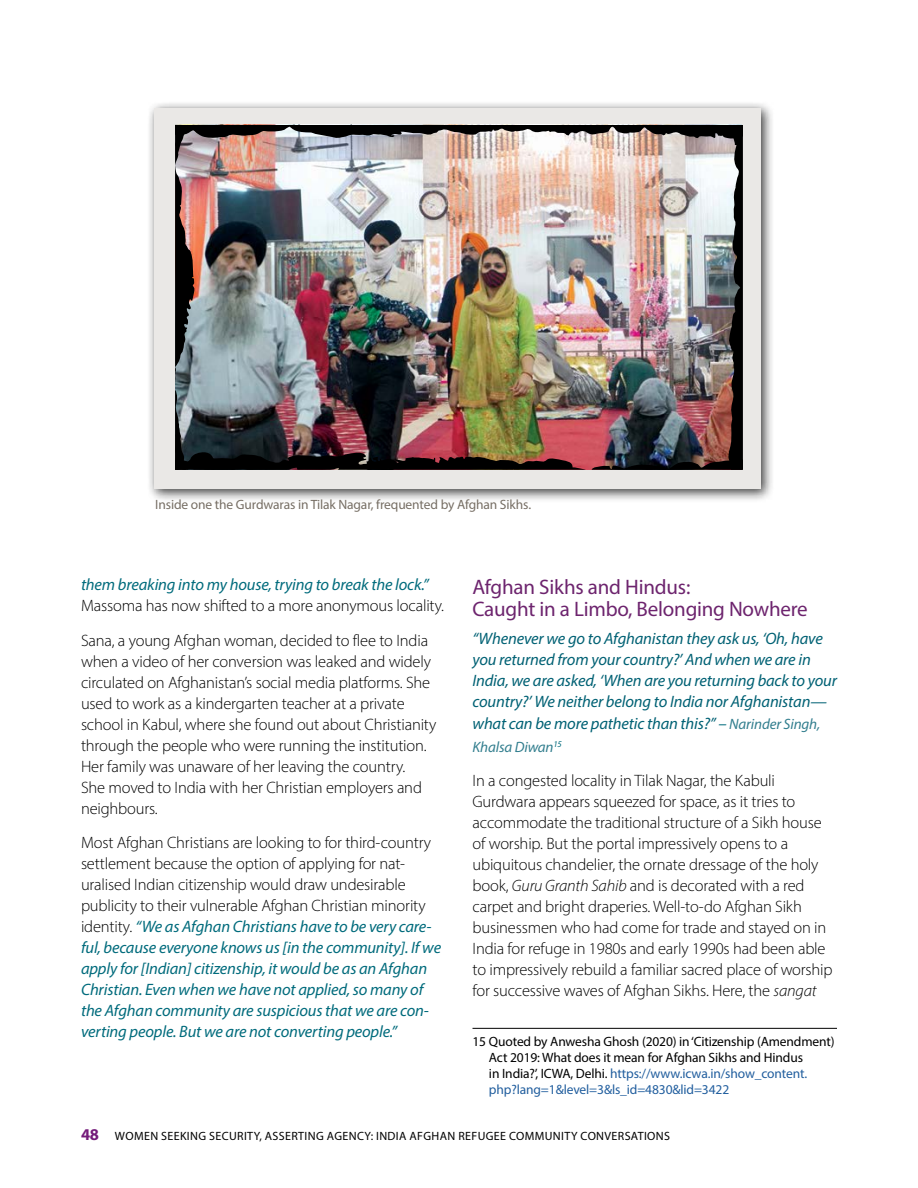
<style>
.page{position:relative;width:918px;height:1188px;background:#fff}
.page>*{position:absolute;margin:0;border:0;box-sizing:border-box;transform-origin:0 0}
.t1{font:21px/22.5px "Myriad Pro";letter-spacing:-.01em;color:#6d246e}
.t2{font:300 16.5px/21px "Myriad Pro";letter-spacing:-.01em;color:#000}
.t3{font:italic 16.5px/21px "Myriad Pro";letter-spacing:-.01em;color:#006b7c}
.t4{font:italic 16.5px/21px "Myriad Pro";letter-spacing:-.01em;color:#006174}
.t5{font:italic 15px "Myriad Pro";letter-spacing:-.01em;color:#327e8e}
.t6{font:13.5px/15.8px "Myriad Pro";letter-spacing:-.01em;color:#000}
.t7{font:13.5px "Myriad Pro";letter-spacing:-.01em;color:#766e64}
.t8{font:12px "Myriad Pro";letter-spacing:.03em;color:#000}
.s1{font-weight:300;font-style:normal;color:#000}
.s2{color:#006b7c}
.s3{font-size:15px;color:#327e8e}
.s4{font-style:italic}
.s5{color:#215e9e}
.s6{font-weight:700;font-size:16.5px;color:#741b7a}
</style>
<div class="page">
<hr style="left:472px;top:1028px;width:365px;height:1px;background:#000">
<div style="left:147px;top:101px;width:628px;height:401px;background:#000;opacity:.75"></div>
<div style="left:154px;top:109px;width:607px;height:380px;background:#eae8e6"></div>
<img style="left:175px;top:125px;width:568px;height:345px">
<p class="t7" style="left:155px;top:497px;width:377px">Inside one the Gurdwaras in Tilak Nagar, frequented by Afghan Sikhs.</p>
<p class="t3" style="left:81px;top:574px;width:349px">them breaking into my house, trying to break the lock.”</p>
<p class="t2" style="left:81px;top:588px;width:365px;line-height:34.5px">Massoma has now shifted to a more anonymous locality.<br>Sana, a young Afghan woman, decided to flee to India</p>
<p class="t2" style="left:81px;top:651px;width:357px">when a video of her conversion was leaked and widely circulated on Afghanistan’s social media platforms. She used to work as a kindergarten teacher at a private school in Kabul, where she found out about Christianity through the people who were running the institution.<br>Her family was unaware of her leaving the country.<br>She moved to India with her Christian employers and neighbours.</p>
<p class="t3" style="left:81px;top:832px;width:362px"><span class="s1">Most Afghan Christians are looking to for third-country settlement because the option of applying for nat&shy;uralised Indian citizenship would draw undesirable publicity to their vulnerable Afghan Christian minority identity.</span> “We as Afghan Christians have to be very care&shy;ful, because everyone knows us [in the community]. If we apply for [Indian] citizenship, it would be as an Afghan Christian. Even when we have not applied, so many of the Afghan community are suspicious that we are con&shy;verting people. But we are not converting people.”</p>
<p class="t1" style="left:472px;top:575px;width:337px">Afghan Sikhs and Hindus:<br>Caught in a Limbo, Belonging Nowhere</p>
<p class="t4" style="left:472px;top:628px;width:366px">“Whenever we go to Afghanistan they ask us, ‘Oh, have you returned from your country?’ And when we are in India, we are asked, ‘When are you returning back to your country?’ We neither belong to India nor Afghanistan—</p>
<p class="t4" style="left:472px;top:713px;width:349px">what can be more pathetic than this?” <span class="s2">–</span> <span class="s3">Narinder Singh,</span></p>
<p class="t5" style="left:472px;top:738px;width:91px">Khalsa Diwan<sup>15</sup></p>
<p class="t2" style="left:472px;top:770px;width:362px">In a congested locality in Tilak Nagar, the Kabuli Gurdwara appears squeezed for space, as it tries to accommodate the traditional structure of a Sikh house of worship. But the portal impressively opens to a ubiquitous chandelier, the ornate dressage of the holy book, <span class="s4">Guru Granth Sahib</span> and is decorated with a red carpet and bright draperies. Well-to-do Afghan Sikh businessmen who had come for trade and stayed on in India for refuge in 1980s and early 1990s had been able to impressively rebuild a familiar sacred place of worship for successive waves of Afghan Sikhs. Here, the <span class="s4">sangat</span></p>
<p class="t6" style="left:489px;top:1034px;width:347px;text-indent:-16px">15 Quoted by Anwesha Ghosh (2020) in ‘Citizenship (Amendment)<br>Act 2019: What does it mean for Afghan Sikhs and Hindus<br>in India?’, ICWA, Delhi. <span class="s5">https://www.icwa.in/show_content. php?lang=1&amp;level=3&amp;ls_id=4830&amp;lid=3422</span></p>
<p class="t8" style="left:81px;top:1128px;width:591px"><span class="s6">48</span> WOMEN SEEKING SECURITY, ASSERTING AGENCY: INDIA AFGHAN REFUGEE COMMUNITY CONVERSATIONS</p>
</div>
